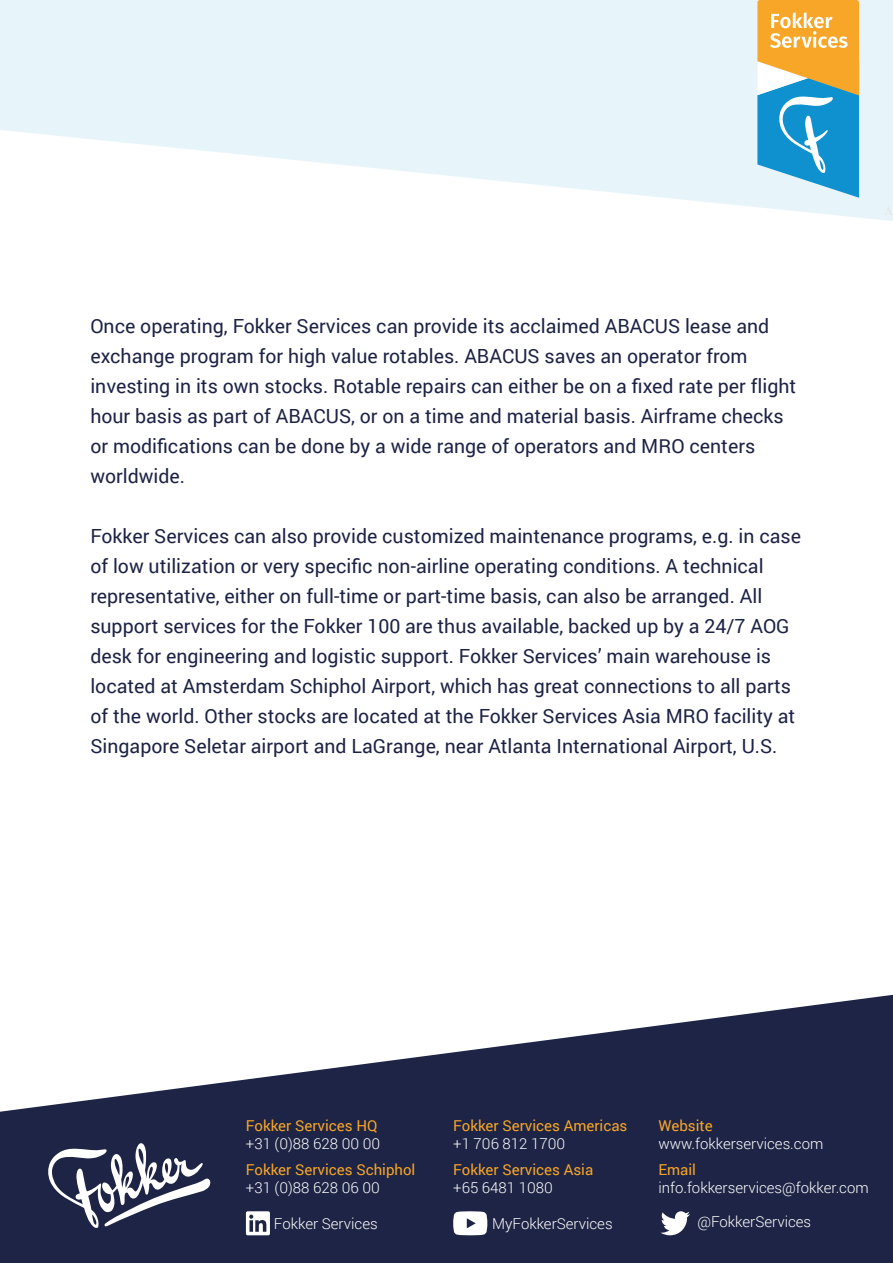
<style>
.page{position:relative;width:893px;height:1263px;background:#fff}
.page>*{position:absolute;margin:0;border:0;box-sizing:border-box;transform-origin:0 0}
.t1{font:19.5px/30px "Roboto";color:#1d2345}
.t2{font:300 15px "Roboto";color:#fff}
.t3{font:15px "Roboto";color:#f7a628}
</style>
<div class="page">
<svg style="left:0;top:0;width:893px;height:221px;fill:#e7f4fa"></svg>
<svg style="left:757px;top:0;width:102px;height:198px;background:#93af9e"></svg>
<svg style="left:0;top:995px;width:893px;height:268px;fill:#1e2445"></svg>
<svg style="left:47px;top:1143px;width:164px;height:85px"></svg>
<svg style="left:453px;top:1211px;width:34px;height:24px"></svg>
<svg style="left:660px;top:1211px;width:30px;height:24px"></svg>
<svg style="left:246px;top:1211px;width:24px;height:24px"></svg>
<p class="t1" style="left:90px;top:310px;width:707px">Once operating, Fokker Services can provide its acclaimed ABACUS lease and exchange program for high value rotables. ABACUS saves an operator from investing in its own stocks. Rotable repairs can either be on a fixed rate per flight hour basis as part of ABACUS, or on a time and material basis. Airframe checks or modifications can be done by a wide range of operators and MRO centers worldwide.</p>
<p class="t1" style="left:90px;top:520px;width:712px">Fokker Services can also provide customized maintenance programs, e.g. in case of low utilization or very specific non-airline operating conditions. A technical representative, either on full-time or part-time basis, can also be arranged. All support services for the Fokker 100 are thus available, backed up by a 24/7 AOG desk for engineering and logistic support. Fokker Services’ main warehouse is located at Amsterdam Schiphol Airport, which has great connections to all parts of the world. Other stocks are located at the Fokker Services Asia MRO facility at Singapore Seletar airport and LaGrange, near Atlanta International Airport, U.S.</p>
<p class="t3" style="left:246px;top:1115px;width:133px">Fokker Services HQ</p>
<p class="t2" style="left:246px;top:1133px;width:136px">+31 (0)88 628 00 00</p>
<p class="t3" style="left:246px;top:1159px;width:171px">Fokker Services Schiphol</p>
<p class="t2" style="left:246px;top:1177px;width:135px">+31 (0)88 628 06 00</p>
<p class="t3" style="left:453px;top:1115px;width:176px">Fokker Services Americas</p>
<p class="t2" style="left:453px;top:1133px;width:114px">+1 706 812 1700</p>
<p class="t3" style="left:453px;top:1159px;width:142px">Fokker Services Asia</p>
<p class="t2" style="left:453px;top:1177px;width:101px">+65 6481 1080</p>
<p class="t3" style="left:658px;top:1115px;width:56px">Website</p>
<p class="t2" style="left:658px;top:1133px;width:166px">www.fokkerservices.com</p>
<p class="t3" style="left:658px;top:1159px;width:39px">Email</p>
<p class="t2" style="left:658px;top:1177px;width:212px">info.fokkerservices@fokker.com</p>
<p class="t2" style="left:274px;top:1213px;width:105px">Fokker Services</p>
<p class="t2" style="left:492px;top:1213px;width:122px">MyFokkerServices</p>
<p class="t2" style="left:697px;top:1211px;width:115px">@FokkerServices</p>
</div>
